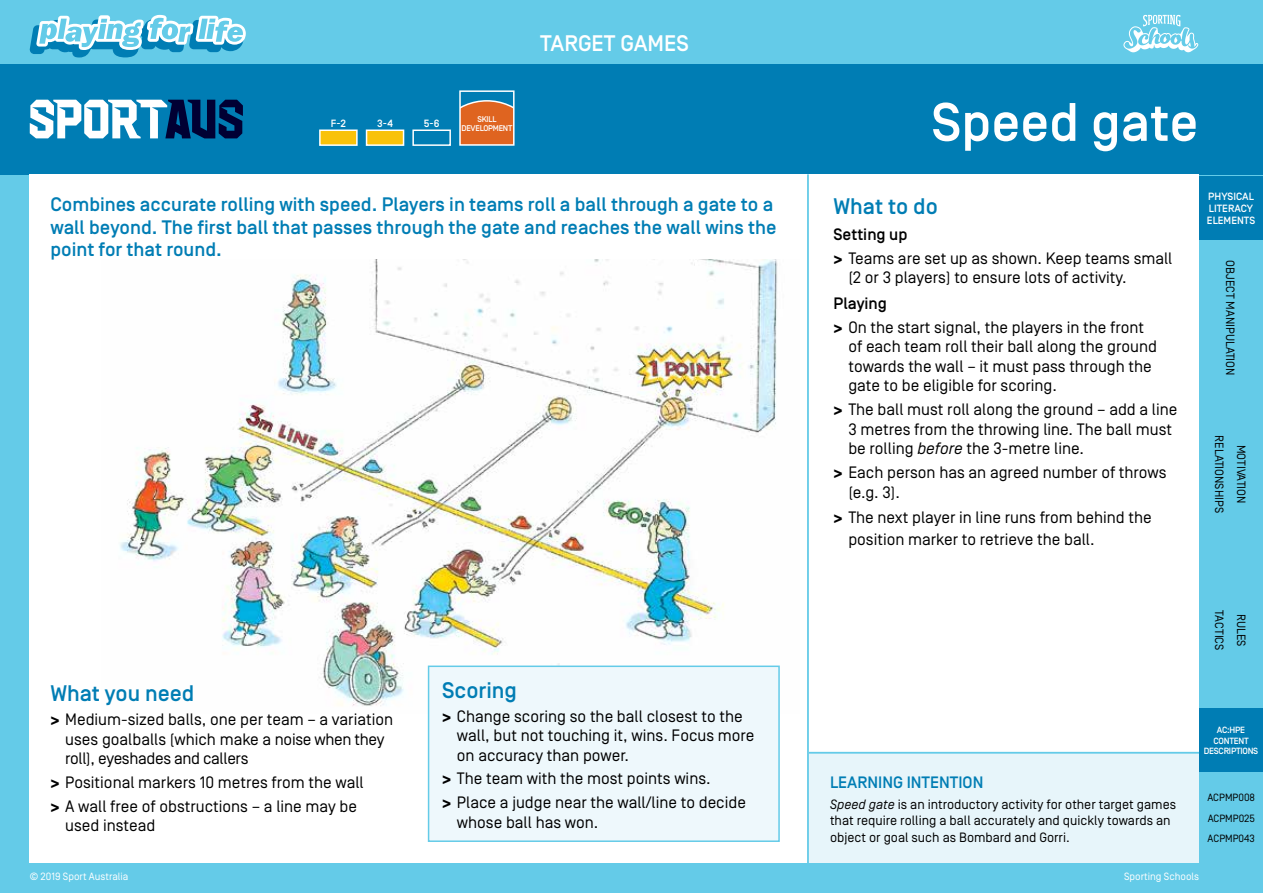
<style>
.page{position:relative;width:1263px;height:893px;background:#64cbe8}
.page>*{position:absolute;margin:0;border:0;box-sizing:border-box;transform-origin:0 0}
.t1{font:500 54px "Simplon Norm";color:#fff}
.t2{font:500 22.5px "Simplon Norm";color:#007db4}
.t3{font:500 22.5px "Simplon Norm";color:#fff}
.t4{font:500 19.5px/22.5px "Simplon Norm";color:#007db4}
.t5{font:16.5px/19.5px "Simplon Norm";color:#000}
.t6{font:500 16.5px "Simplon Norm";color:#007db4}
.t7{font:13.5px/16.5px "Simplon Norm";color:#000}
.t8{font:12px/22px "Simplon Norm";color:#000;text-align:center}
.t9{font:10.5px "Simplon Norm";color:#fff}
.t10{font:500 10.5px/12px "Simplon Norm";color:#fff}
.t11{font:10.5px/20.5px "Simplon Norm";color:#000;text-align:justify}
.t12{font:500 9px/10.5px "Simplon Norm";letter-spacing:-.03em;color:#fff;text-align:center}
.t13{font:500 8.25px/9px "Simplon Norm";letter-spacing:-.03em;color:#fff;text-align:center}
.s1{font-weight:700}
.s2{font-weight:500}
.s3{font-style:italic}
</style>
<div class="page">
<div style="left:0;top:64px;width:1263px;height:110px;background:#007db4"></div>
<svg style="left:1123px;top:15px;width:75px;height:37px"></svg>
<svg style="left:30px;top:15px;width:216px;height:43px"></svg>
<div style="left:1199px;top:176px;width:64px;height:64px;background:#007db4"></div>
<div style="left:1199px;top:708px;width:64px;height:64px;background:#007db4"></div>
<div style="left:30px;top:174px;width:1169px;height:689px;background:#fff"></div>
<svg style="left:30px;top:100px;width:213px;height:38px"></svg>
<img style="left:120px;top:259px;width:658px;height:454px">
<div style="left:809px;top:754px;width:390px;height:109px;background:#e7f5fa"></div>
<hr style="left:807px;top:174px;width:2px;height:689px;background:#64cbe8">
<hr style="left:809px;top:752px;width:390px;height:2px;background:#64cbe8">
<div style="left:319px;top:130px;width:39px;height:16px;background:#f9c20a;border:2px solid #fff"></div>
<div style="left:366px;top:130px;width:38px;height:16px;background:#f9c20a;border:2px solid #fff"></div>
<div style="left:412px;top:130px;width:39px;height:16px;border:2px solid #fff"></div>
<svg style="left:462px;top:100px;width:49px;height:43px;background:#d66a2e"></svg>
<div style="left:459px;top:90px;width:55px;height:56px;border:2px solid #fff"></div>
<div style="left:429px;top:666px;width:350px;height:175px;background:#eef8fc"></div>
<div style="left:428px;top:665px;width:352px;height:177px;border:2px solid #64cbe8"></div>
<p class="t10" style="left:331px;top:117px;width:17px">F-2</p>
<p class="t10" style="left:377px;top:117px;width:17px">3-4</p>
<p class="t10" style="left:424px;top:117px;width:17px">5-6</p>
<p class="t13" style="left:461px;top:115px;width:52px">SKILL<br>DEVELOPMENT</p>
<h2 class="t3" style="left:540px;top:31px;width:150px">TARGET GAMES</h2>
<p class="t4" style="left:50px;top:194px;width:728px">Combines accurate rolling with speed. Players in teams roll a ball through a gate to a wall beyond. The first ball that passes through the gate and reaches the wall wins the point for that round.</p>
<h2 class="t2" style="left:50px;top:682px;width:145px">What you need</h2>
<p class="t5" style="left:65px;top:710px;width:329px;text-indent:-15px"><span class="s1">&gt;</span> Medium-sized balls, one per team – a variation uses goalballs (which make a noise when they roll), eyeshades and callers</p>
<p class="t5" style="left:50px;top:771px;width:315px;line-height:23.7px"><span class="s1">&gt;</span> Positional markers 10 metres from the wall <span class="s1">&gt;</span> A wall free of obstructions – a line may be</p>
<p class="t5" style="left:65px;top:816px;width:92px">used instead</p>
<h2 class="t2" style="left:442px;top:678px;width:76px">Scoring</h2>
<p class="t5" style="left:457px;top:707px;width:299px;text-indent:-15px"><span class="s1">&gt;</span> Change scoring so the ball closest to the wall, but not touching it, wins. Focus more on accuracy than power.</p>
<p class="t5" style="left:442px;top:767px;width:305px;line-height:23.7px"><span class="s1">&gt;</span> The team with the most points wins.<br><span class="s1">&gt;</span> Place a judge near the wall/line to decide</p>
<p class="t5" style="left:457px;top:813px;width:143px">whose ball has won.</p>
<h1 class="t1" style="left:931px;top:94px;width:268px">Speed gate</h1>
<h2 class="t2" style="left:833px;top:194px;width:106px">What to do</h2>
<p class="t5" style="left:833px;top:223px;width:340px;line-height:23.7px"><span class="s2">Setting up<br></span><span class="s1">&gt;</span> Teams are set up as shown. Keep teams small</p>
<p class="t5" style="left:848px;top:268px;width:280px">(2 or 3 players) to ensure lots of activity.</p>
<p class="t5" style="left:833px;top:292px;width:312px;line-height:23.7px"><span class="s2">Playing<br></span><span class="s1">&gt;</span> On the start signal, the players in the front</p>
<p class="t5" style="left:848px;top:337px;width:310px">of each team roll their ball along the ground towards the wall – it must pass through the gate to be eligible for scoring.</p>
<p class="t5" style="left:848px;top:400px;width:331px;text-indent:-15px"><span class="s1">&gt;</span> The ball must roll along the ground – add a line<br>3 metres from the throwing line. The ball must be rolling <span class="s3">before</span> the 3-metre line.</p>
<p class="t5" style="left:848px;top:463px;width:320px;text-indent:-15px"><span class="s1">&gt;</span> Each person has an agreed number of throws (e.g. 3).</p>
<p class="t5" style="left:848px;top:507px;width:305px;line-height:21.6px;text-indent:-15px"><span class="s1">&gt;</span> The next player in line runs from behind the position marker to retrieve the ball.</p>
<p class="t10" style="left:1207px;top:191px;width:50px">PHYSICAL<br>LITERACY<br>ELEMENTS</p>
<p class="t8" style="left:1241px;top:260px;width:117px;rotate:90deg">OBJECT MANIPULATION</p>
<p class="t8" style="left:1252px;top:435px;width:79px;rotate:90deg">MOTIVATION<br>RELATIONSHIPS</p>
<p class="t8" style="left:1252px;top:610px;width:41px;rotate:90deg">RULES<br>TACTICS</p>
<p class="t12" style="left:1204px;top:725px;width:56px">AC:HPE<br>CONTENT<br>DESCRIPTIONS</p>
<p class="t6" style="left:830px;top:774px;width:155px">LEARNING INTENTION</p>
<p class="t7" style="left:830px;top:796px;width:347px"><span class="s3">Speed gate</span> is an introductory activity for other target games that require rolling a ball accurately and quickly towards an object or goal such as Bombard and Gorri.</p>
<p class="t11" style="left:1207px;top:788px;width:49px">ACPMP008<br>ACPMP025<br>ACPMP043</p>
<p class="t9" style="left:30px;top:871px;width:100px">© 2019 Sport Australia</p>
<p class="t9" style="left:1124px;top:871px;width:77px">Sporting Schools</p>
</div>
